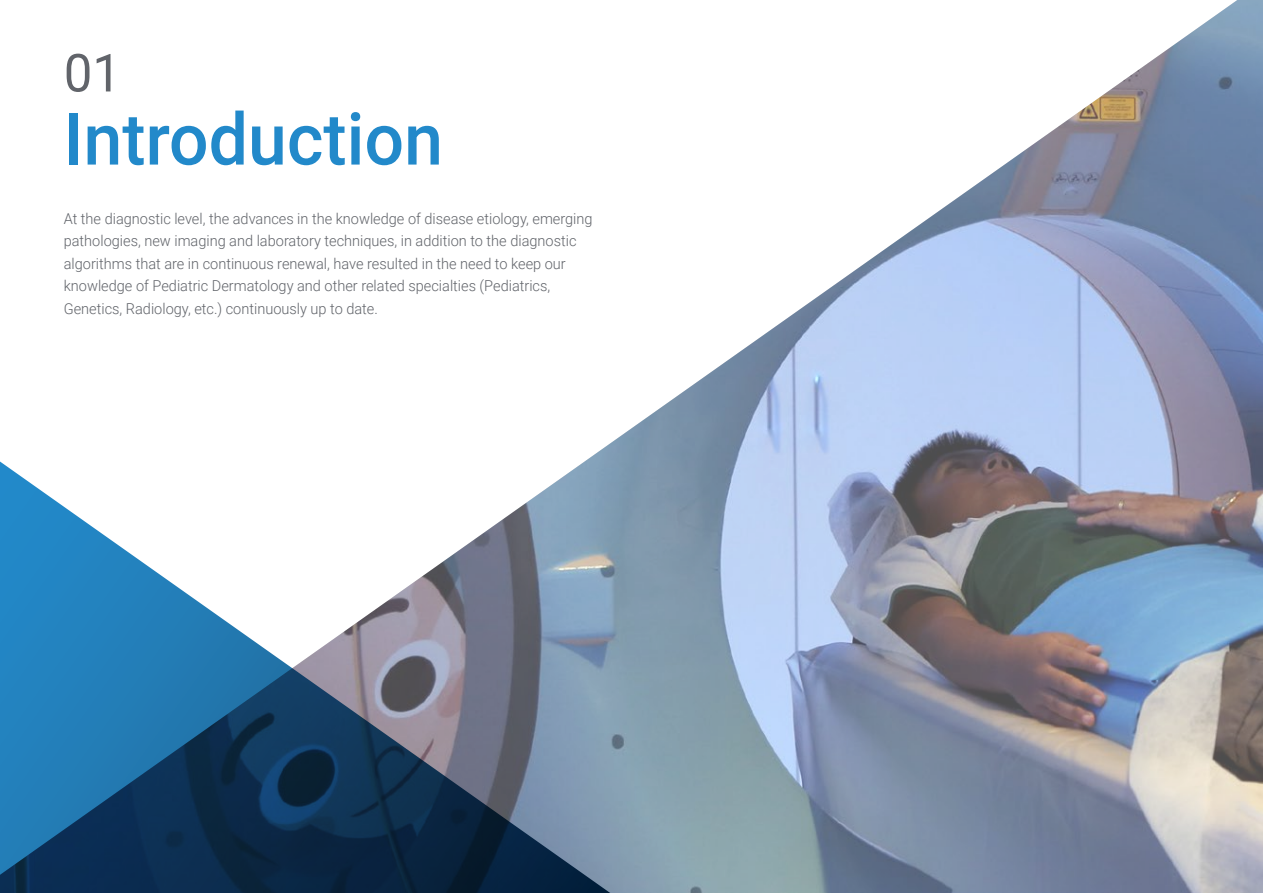
<style>
.page{position:relative;width:1263px;height:893px;background:#fff}
.page>*{position:absolute;margin:0;border:0;box-sizing:border-box;transform-origin:0 0}
.t1{font:500 72px "Roboto";color:#2289ca}
.t2{font:52.5px "Roboto";color:#61646a}
.t3{font:300 15px/22.5px "Roboto";color:#61646a}
</style>
<div class="page">
<img style="left:606px;top:0;width:657px;height:893px">
<svg style="left:0;top:446px;width:640px;height:447px"></svg>
<h2 class="t2" style="left:64px;top:36px;width:59px">01</h2>
<h1 class="t1" style="left:64px;top:89px;width:381px">Introduction</h1>
<p class="t3" style="left:64px;top:207px;width:530px">At the diagnostic level, the advances in the knowledge of disease etiology, emerging pathologies, new imaging and laboratory techniques, in addition to the diagnostic algorithms that are in continuous renewal, have resulted in the need to keep our knowledge of Pediatric Dermatology and other related specialties (Pediatrics, Genetics, Radiology, etc.) continuously up to date.</p>
</div>
